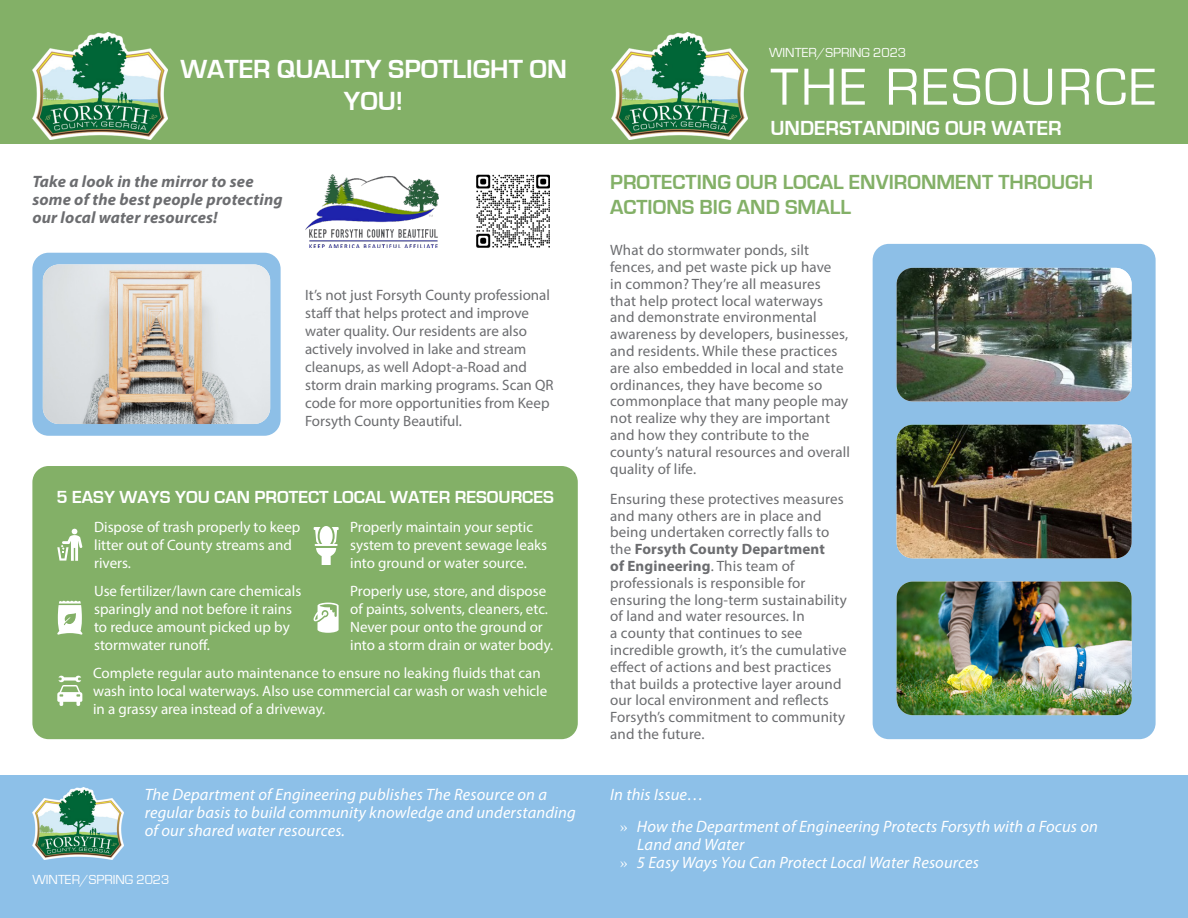
<style>
.page{position:relative;width:1188px;height:918px;background:#fff}
.page>*{position:absolute;margin:0;border:0;box-sizing:border-box;transform-origin:0 0}
.Heading_1{font:54px "Eurostile";letter-spacing:.05em;color:#fff}
.Heading_2{font:700 27px "Eurostile";color:#fff}
.Heading_3_Lighter_Gr{font:700 21px/25.2px "Eurostile";color:#83b067}
.Heading_2-2{font:700 21px "Eurostile";color:#fff}
.Heading_3_Lighter_Gr-2{font:700 18px "Eurostile";color:#fff}
.Body_Text{font:italic 16.5px/18px "Myriad Pro";letter-spacing:.01em;color:#fff}
.Body_Text-2{font:italic 700 16.5px/18px "Myriad Pro";letter-spacing:.01em;color:#6c6d70}
.Body_Text-3{font:15px/16.8px "Myriad Pro";letter-spacing:.01em;color:#6c6d70}
.Heading_3_Lighter_Gr-3{font:15px/18px "Myriad Pro";color:#fff}
.Heading_2-3{font:13.5px "Eurostile";color:#fff}
.s1{font-weight:700}
.s2{font-family:"Palatino Linotype";font-style:normal}
</style>
<div class="page">
<div style="left:0;top:0;width:1188px;height:143px;background:#83b067"></div>
<div style="left:32px;top:466px;width:546px;height:273px;background:#83b067;border-radius:16px"></div>
<div style="left:873px;top:244px;width:283px;height:495px;background:#8dbfe7;border-radius:16px"></div>
<div style="left:32px;top:253px;width:249px;height:183px;background:#8dbfe7;border-radius:16px"></div>
<img style="left:897px;top:268px;width:235px;height:133px">
<img style="left:897px;top:425px;width:235px;height:133px">
<img style="left:897px;top:582px;width:235px;height:133px">
<img style="left:43px;top:264px;width:227px;height:160px">
<div style="left:0;top:775px;width:1188px;height:143px;background:#8dc0e8"></div>
<img style="left:612px;top:32px;width:135px;height:107px">
<img style="left:32px;top:32px;width:136px;height:107px">
<img style="left:32px;top:788px;width:92px;height:72px">
<img style="left:305px;top:175px;width:133px;height:73px">
<img style="left:477px;top:175px;width:73px;height:73px">
<svg style="left:57px;top:529px;width:25px;height:32px"></svg>
<svg style="left:314px;top:526px;width:24px;height:38px"></svg>
<svg style="left:57px;top:601px;width:25px;height:34px"></svg>
<svg style="left:313px;top:603px;width:25px;height:30px"></svg>
<svg style="left:57px;top:676px;width:25px;height:30px"></svg>
<p class="Heading_2" style="left:180px;top:54px;width:388px">WATER QUALITY SPOTLIGHT ON</p>
<p class="Heading_2" style="left:344px;top:87px;width:61px">YOU!</p>
<p class="Body_Text-2" style="left:32px;top:172px;width:252px">Take a look in the mirror to see some of the best people protecting our local water resources!</p>
<p class="Body_Text-3" style="left:305px;top:285px;width:250px;line-height:18px">It’s not just Forsyth County professional staff that helps protect and improve water quality. Our residents are also actively involved in lake and stream cleanups, as well Adopt-a-Road and storm drain marking programs. Scan QR code for more opportunities from Keep Forsyth County Beautiful.</p>
<p class="Heading_3_Lighter_Gr-2" style="left:56px;top:487px;width:499px">5 EASY WAYS YOU CAN PROTECT LOCAL WATER RESOURCES</p>
<p class="Heading_3_Lighter_Gr-3" style="left:94px;top:518px;width:208px">Dispose of trash properly to keep litter out of County streams and rivers.</p>
<p class="Heading_3_Lighter_Gr-3" style="left:350px;top:518px;width:199px">Properly maintain your septic system to prevent sewage leaks into ground or water source.</p>
<p class="Heading_3_Lighter_Gr-3" style="left:94px;top:582px;width:209px">Use fertilizer/lawn care chemicals sparingly and not before it rains to reduce amount picked up by stormwater runoff.</p>
<p class="Heading_3_Lighter_Gr-3" style="left:350px;top:582px;width:205px">Properly use, store, and dispose of paints, solvents, cleaners, etc.<br>Never pour onto the ground or into a storm drain or water body.</p>
<p class="Heading_3_Lighter_Gr-3" style="left:93px;top:664px;width:456px">Complete regular auto maintenance to ensure no leaking fluids that can wash into local waterways. Also use commercial car wash or wash vehicle in a grassy area instead of a driveway.</p>
<p class="Body_Text" style="left:145px;top:785px;width:433px">The Department of Engineering publishes The Resource on a regular basis to build community knowledge and understanding of our shared water resources.</p>
<p class="Heading_2-3" style="left:32px;top:873px;width:139px">WINTER/SPRING 2023</p>
<p class="Heading_2-3" style="left:769px;top:45px;width:139px">WINTER/SPRING 2023</p>
<p class="Heading_1" style="left:771px;top:58px;width:387px">THE RESOURCE</p>
<p class="Heading_2-2" style="left:771px;top:116px;width:293px">UNDERSTANDING OUR WATER</p>
<p class="Heading_3_Lighter_Gr" style="left:610px;top:169px;width:484px">PROTECTING OUR LOCAL ENVIRONMENT THROUGH<br>ACTIONS BIG AND SMALL</p>
<p class="Body_Text-3" style="left:610px;top:241px;width:241px">What do stormwater ponds, silt fences, and pet waste pick up have<br>in common? They’re all measures that help protect local waterways and demonstrate environmental awareness by developers, businesses, and residents. While these practices are also embedded in local and state ordinances, they have become so commonplace that many people may not realize why they are important and how they contribute to the county’s natural resources and overall quality of life.</p>
<p class="Body_Text-3" style="left:610px;top:490px;width:238px">Ensuring these protectives measures and many others are in place and being undertaken correctly falls to the <span class="s1">Forsyth County Department<br>of Engineering</span>. This team of professionals is responsible for ensuring the long-term sustainability of land and water resources. In<br>a county that continues to see incredible growth, it’s the cumulative effect of actions and best practices that builds a protective layer around our local environment and reflects Forsyth’s commitment to community and the future.</p>
<p class="Body_Text" style="left:610px;top:785px;width:95px">In this Issue…</p>
<p class="Body_Text" style="left:637px;top:817px;width:462px;text-indent:-17px"><span class="s2">»</span> How the Department of Engineering Protects Forsyth with a Focus on<br>Land and Water</p>
<p class="Body_Text" style="left:620px;top:853px;width:361px"><span class="s2">»</span> 5 Easy Ways You Can Protect Local Water Resources</p>
</div>
